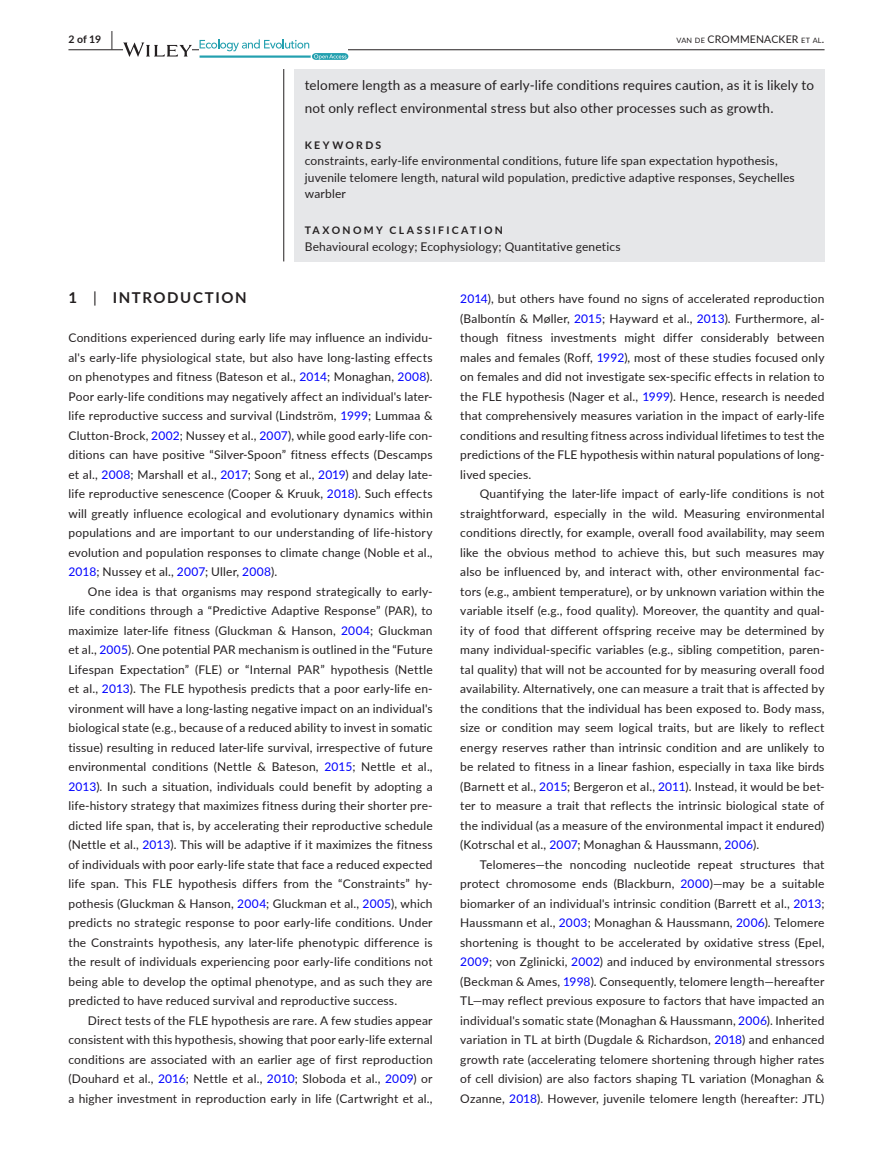
<style>
.page{position:relative;width:893px;height:1174px;background:#fff}
.page>*{position:absolute;margin:0;border:0;box-sizing:border-box;transform-origin:0 0}
.t1{font:700 15px "Lato";letter-spacing:.105em;color:#231f20}
.t2{font:13.5px/22.5px "Lato";letter-spacing:.01em;color:#231f20}
.t3{font:12px/19.5px "Lato";letter-spacing:.015em;color:#231f20;text-align:justify}
.t4{font:700 10.5px "Lato";letter-spacing:.22em;color:#231f20}
.t5{font:10.5px "Lato";letter-spacing:.015em;color:#231f20}
.s1{font-size:19.5px}
.s2{font-size:7.35px}
.s3{font-weight:400}
.s4{color:#00f}
</style>
<div class="page">
<hr style="left:68px;top:49px;width:756px;height:1px;background:#231f20">
<svg style="left:123px;top:42px;width:69px;height:15px"></svg>
<svg style="left:200px;top:39px;width:148px;height:21px"></svg>
<div style="left:294px;top:69px;width:530px;height:192px;background:#e6e7e9"></div>
<hr style="left:283px;top:69px;width:1px;height:192px;background:#231f20">
<p class="t4" style="left:68px;top:31px;width:46px">2 of 19 <span class="s1">|</span></p>
<p class="t5" style="left:677px;top:31px;width:82px"><span class="s2">VAN DE</span> CROMMENA</p>
<p class="t5" style="left:771px;top:31px;width:55px">CKER <span class="s2">ET AL</span>.</p>
<p class="t2" style="left:305px;top:74px;width:511px">telomere length as a measure of early-life conditions requires caution, as it is likely to not only reflect environmental stress but also other processes such as growth.</p>
<p class="t4" style="left:305px;top:137px;width:78px">KEYWORDS</p>
<p class="t3" style="left:305px;top:152px;width:492px;line-height:16.5px;text-align:left">constraints, early-life environmental conditions, future life span expectation hypothesis, juvenile telomere length, natural wild population, predictive adaptive responses, Seychelles warbler</p>
<p class="t4" style="left:305px;top:223px;width:200px">TAXONOMY CLASSIFICATION</p>
<p class="t3" style="left:305px;top:236px;width:317px">Behavioural ecology; Ecophysiology; Quantitative genetics</p>
<p class="t1" style="left:68px;top:287px;width:180px">1 <span class="s3">|</span> INTRODUCTION</p>
<p class="t3" style="left:68px;top:327px;width:366px">Conditions experienced during early life may influence an individu&shy;al's early-life physiological state, but also have long-lasting effects on phenotypes and fitness (Bateson et al., <span class="s4">2014</span>; Monaghan, <span class="s4">2008</span>).<br>Poor early-life conditions may negatively affect an individual's later&shy;life reproductive success and survival (Lindström, <span class="s4">1999</span>; Lummaa &amp; Clutton-Brock, <span class="s4">2002</span>; Nussey et al., <span class="s4">2007</span>), while good early-life con&shy;ditions can have positive “Silver-Spoon” fitness effects (Descamps et al., <span class="s4">2008</span>; Marshall et al., <span class="s4">2017</span>; Song et al., <span class="s4">2019</span>) and delay late&shy;life reproductive senescence (Cooper &amp; Kruuk, <span class="s4">2018</span>). Such effects will greatly influence ecological and evolutionary dynamics within populations and are important to our understanding of life-history evolution and population responses to climate change (Noble et al., <span class="s4">2018</span>; Nussey et al., <span class="s4">2007</span>; Uller, <span class="s4">2008</span>).</p>
<p class="t3" style="left:68px;top:581px;width:366px;text-indent:20px">One idea is that organisms may respond strategically to early&shy;life conditions through a “Predictive Adaptive Response” (PAR), to maximize later-life fitness (Gluckman &amp; Hanson, <span class="s4">2004</span>; Gluckman et al., <span class="s4">2005</span>). One potential PAR mechanism is outlined in the “Future Lifespan Expectation” (FLE) or “Internal PAR” hypothesis (Nettle et al., <span class="s4">2013</span>). The FLE hypothesis predicts that a poor early-life en&shy;vironment will have a long-lasting negative impact on an individual's biological state (e.g., because of a reduced ability to invest in somatic tissue) resulting in reduced later-life survival, irrespective of future environmental conditions (Nettle &amp; Bateson, <span class="s4">2015</span>; Nettle et al., <span class="s4">2013</span>). In such a situation, individuals could benefit by adopting a life-history strategy that maximizes fitness during their shorter pre&shy;dicted life span, that is, by accelerating their reproductive schedule (Nettle et al., <span class="s4">2013</span>). This will be adaptive if it maximizes the fitness of individuals with poor early-life state that face a reduced expected life span. This FLE hypothesis differs from the “Constraints” hy&shy;pothesis (Gluckman &amp; Hanson, <span class="s4">2004</span>; Gluckman et al., <span class="s4">2005</span>), which predicts no strategic response to poor early-life conditions. Under the Constraints hypothesis, any later-life phenotypic difference is the result of individuals experiencing poor early-life conditions not being able to develop the optimal phenotype, and as such they are predicted to have reduced survival and reproductive success.</p>
<p class="t3" style="left:68px;top:1010px;width:366px;text-indent:20px">Direct tests of the FLE hypothesis are rare. A few studies appear consistent with this hypothesis, showing that poor early-life external conditions are associated with an earlier age of first reproduction (Douhard et al., <span class="s4">2016</span>; Nettle et al., <span class="s4">2010</span>; Sloboda et al., <span class="s4">2009</span>) or a higher investment in reproduction early in life (Cartwright et al.,</p>
<p class="t3" style="left:460px;top:288px;width:366px"><span class="s4">2014</span>), but others have found no signs of accelerated reproduction (Balbontín &amp; Møller, <span class="s4">2015</span>; Hayward et al., <span class="s4">2013</span>). Furthermore, al&shy;though fitness investments might differ considerably between males and females (Roff, <span class="s4">1992</span>), most of these studies focused only on females and did not investigate sex-specific effects in relation to the FLE hypothesis (Nager et al., <span class="s4">1999</span>). Hence, research is needed that comprehensively measures variation in the impact of early-life conditions and resulting fitness across individual lifetimes to test the predictions of the FLE hypothesis within natural populations of long&shy;lived species.</p>
<p class="t3" style="left:460px;top:483px;width:366px;text-indent:20px">Quantifying the later-life impact of early-life conditions is not straightforward, especially in the wild. Measuring environmental conditions directly, for example, overall food availability, may seem like the obvious method to achieve this, but such measures may also be influenced by, and interact with, other environmental fac&shy;tors (e.g., ambient temperature), or by unknown variation within the variable itself (e.g., food quality). Moreover, the quantity and qual&shy;ity of food that different offspring receive may be determined by many individual-specific variables (e.g., sibling competition, paren&shy;tal quality) that will not be accounted for by measuring overall food availability. Alternatively, one can measure a trait that is affected by the conditions that the individual has been exposed to. Body mass, size or condition may seem logical traits, but are likely to reflect energy reserves rather than intrinsic condition and are unlikely to be related to fitness in a linear fashion, especially in taxa like birds (Barnett et al., <span class="s4">2015</span>; Bergeron et al., <span class="s4">2011</span>). Instead, it would be bet&shy;ter to measure a trait that reflects the intrinsic biological state of the individual (as a measure of the environmental impact it endured) (Kotrschal et al., <span class="s4">2007</span>; Monaghan &amp; Haussmann, <span class="s4">2006</span>).</p>
<p class="t3" style="left:460px;top:854px;width:366px;text-indent:20px">Telomeres—the noncoding nucleotide repeat structures that protect chromosome ends (Blackburn, <span class="s4">2000</span>)—may be a suitable biomarker of an individual's intrinsic condition (Barrett et al., <span class="s4">2013</span>; Haussmann et al., <span class="s4">2003</span>; Monaghan &amp; Haussmann, <span class="s4">2006</span>). Telomere shortening is thought to be accelerated by oxidative stress (Epel, <span class="s4">2009</span>; von Zglinicki, <span class="s4">2002</span>) and induced by environmental stressors (Beckman &amp; Ames, <span class="s4">1998</span>). Consequently, telomere length—hereafter TL—may reflect previous exposure to factors that have impacted an individual's somatic state (Monaghan &amp; Haussmann, <span class="s4">2006</span>). Inherited variation in TL at birth (Dugdale &amp; Richardson, <span class="s4">2018</span>) and enhanced growth rate (accelerating telomere shortening through higher rates of cell division) are also factors shaping TL variation (Monaghan &amp; Ozanne, <span class="s4">2018</span>). However, juvenile telomere length (hereafter: JTL)</p>
</div>
